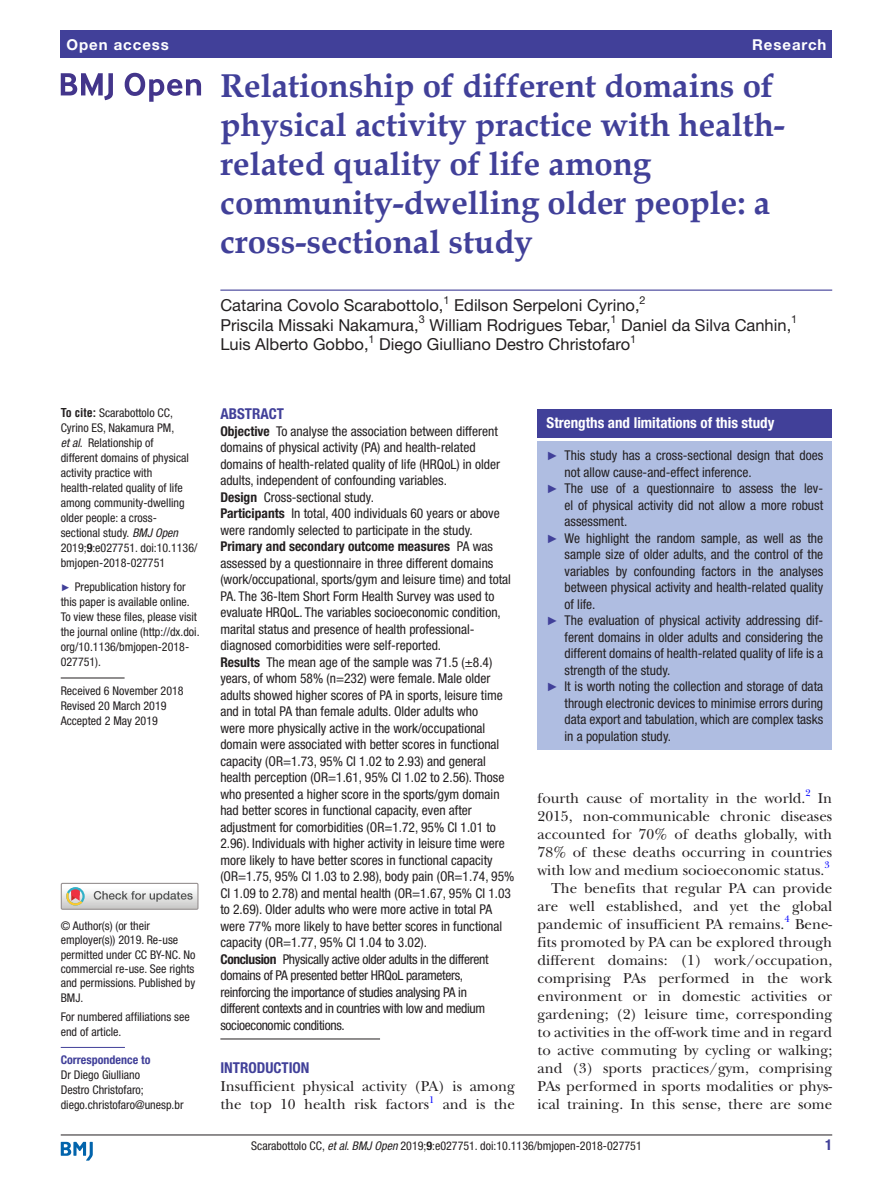
<style>
.page{position:relative;width:893px;height:1191px;background:#fff}
.page>*{position:absolute;margin:0;border:0;box-sizing:border-box;transform-origin:0 0}
.t1{font:700 33px/39px "Book Antiqua";color:#414099}
.t2{font:16.5px "Helvetica Neue LT Std";color:#231f20}
.t3{font:15px/18px "New Baskerville";color:#231f20;text-align:justify}
.t4{font:700 condensed 15px "Helvetica Neue LT Std";color:#fff}
.t5{font:700 condensed 15px "Helvetica Neue LT Std";color:#414099}
.t6{font:700 15px "Helvetica Neue LT Std";letter-spacing:.065em;color:#fff}
.t7{font:condensed 13.5px/16.5px "Helvetica Neue LT Std";color:#231f20}
.t8{font:condensed 12px/15px "Helvetica Neue LT Std";color:#231f20}
.t9{font:700 condensed 12px "Helvetica Neue LT Std";color:#414099}
.t10{font:10.95px "Helvetica Neue LT Std";color:#231f20}
.t11{font:9.9px "New Baskerville";color:#00f}
.s1{font-family:"Helvetica LT Std";font-weight:700}
.s2{font-style:italic}
.s3{font-weight:700}
.s4{font-family:"Arial";font-stretch:normal;font-size:9.75px;color:#414099}
.s5{font-family:"Arial";font-stretch:normal;font-size:12px;color:#414099}
</style>
<div class="page">
<hr style="left:61px;top:1134px;width:771px;height:1px;background:#231f20">
<svg style="left:61px;top:1141px;width:32px;height:19px"></svg>
<div style="left:61px;top:31px;width:771px;height:27px;background:#414099"></div>
<hr style="left:220px;top:289px;width:612px;height:2px;background:#414099">
<hr style="left:61px;top:677px;width:64px;height:1px;background:#231f20">
<hr style="left:61px;top:1047px;width:64px;height:1px;background:#414099">
<svg style="left:61px;top:73px;width:52px;height:27px"></svg>
<svg style="left:125px;top:73px;width:76px;height:29px"></svg>
<div style="left:61px;top:882px;width:138px;height:27px;border:1px solid #969090"></div>
<svg style="left:61px;top:883px;width:137px;height:26px"></svg>
<hr style="left:220px;top:1038px;width:160px;height:1px;background:#231f20">
<div style="left:538px;top:409px;width:294px;height:28px;background:#414099"></div>
<div style="left:538px;top:441px;width:294px;height:308px;background:#afbde1"></div>
<p class="t6" style="left:66px;top:35px;width:104px">Open access</p>
<p class="t6" style="left:752px;top:35px;width:76px">Research</p>
<h1 class="t1" style="left:220px;top:66px;width:566px">Relationship of different domains of physical activity practice with health&shy;related quality of life among community-dwelling older people: a cross-sectional study</h1>
<p class="t2" style="left:220px;top:296px;width:225px">Catarina Covolo Scarabottolo,</p>
<p class="t10" style="left:443px;top:293px;width:8px">1</p>
<p class="t2" style="left:454px;top:296px;width:187px">Edilson Serpeloni Cyrino,</p>
<p class="t10" style="left:640px;top:293px;width:8px">2</p>
<p class="t2" style="left:220px;top:315px;width:200px">Priscila Missaki Nakamura,</p>
<p class="t10" style="left:419px;top:313px;width:8px">3</p>
<p class="t2" style="left:429px;top:315px;width:183px">William Rodrigues Tebar,</p>
<p class="t10" style="left:611px;top:313px;width:8px">1</p>
<p class="t2" style="left:621px;top:315px;width:171px">Daniel da Silva Canhin,</p>
<p class="t10" style="left:791px;top:313px;width:8px">1</p>
<p class="t2" style="left:220px;top:335px;width:150px">Luis Alberto Gobbo,</p>
<p class="t10" style="left:369px;top:332px;width:8px">1</p>
<p class="t2" style="left:379px;top:335px;width:252px">Diego Giulliano Destro Christofaro</p>
<p class="t10" style="left:630px;top:332px;width:8px">1</p>
<p class="t8" style="left:61px;top:405px;width:138px"><span class="s1">To cite:</span> Scarabottolo CC,<br>Cyrino ES, Nakamura PM,<br><span class="s2">et al</span>. Relationship of<br>different domains of physical activity practice with health-related quality of life among community-dwelling older people: a cross&shy;sectional study. <span class="s2">BMJ Open<br></span>2019;<span class="s3">9</span>:e027751. doi:10.1136/ bmjopen-2018-027751</p>
<p class="t8" style="left:61px;top:579px;width:140px"><span class="s4">►</span> Prepublication history for this paper is available online.<br>To view these files, please visit the journal online (http://dx.doi. org/10.1136/bmjopen-2018-<br>027751).</p>
<p class="t8" style="left:61px;top:683px;width:124px">Received 6 November 2018<br>Revised 20 March 2019<br>Accepted 2 May 2019</p>
<p class="t8" style="left:61px;top:918px;width:136px;line-height:14.4px">© Author(s) (or their employer(s)) 2019. Re-use permitted under CC BY-NC. No commercial re-use. See rights and permissions. Published by<br>BMJ.</p>
<p class="t8" style="left:61px;top:1009px;width:130px">For numbered affiliations see end of article.</p>
<p class="t9" style="left:61px;top:1052px;width:91px">Correspondence to</p>
<p class="t8" style="left:61px;top:1067px;width:124px">Dr Diego Giulliano<br>Destro Christofaro; diego.christofaro@unesp.br</p>
<p class="t5" style="left:220px;top:405px;width:65px">Abstract</p>
<p class="t7" style="left:220px;top:423px;width:296px"><span class="s3">Objective</span> To analyse the association between different domains of physical activity (PA) and health-related domains of health-related quality of life (HRQoL) in older adults, independent of confounding variables.<br><span class="s3">Design</span> Cross-sectional study.<br><span class="s3">Participants</span> In total, 400 individuals 60 years or above were randomly selected to participate in the study.<br><span class="s3">Primary and secondary outcome measures</span> PA was assessed by a questionnaire in three different domains (work/occupational, sports/gym and leisure time) and total PA. The 36-Item Short Form Health Survey was used to evaluate HRQoL. The variables socioeconomic condition, marital status and presence of health professional&shy;diagnosed comorbidities were self-reported.<br><span class="s3">Results</span> The mean age of the sample was 71.5 (±8.4) years, of whom 58% (n=232) were female. Male older adults showed higher scores of PA in sports, leisure time and in total PA than female adults. Older adults who<br>were more physically active in the work/occupational domain were associated with better scores in functional capacity (OR=1.73, 95% CI 1.02 to 2.93) and general health perception (OR=1.61, 95% CI 1.02 to 2.56). Those who presented a higher score in the sports/gym domain had better scores in functional capacity, even after adjustment for comorbidities (OR=1.72, 95% CI 1.01 to 2.96). Individuals with higher activity in leisure time were more likely to have better scores in functional capacity (OR=1.75, 95% CI 1.03 to 2.98), body pain (OR=1.74, 95% CI 1.09 to 2.78) and mental health (OR=1.67, 95% CI 1.03 to 2.69). Older adults who were more active in total PA were 77% more likely to have better scores in functional capacity (OR=1.77, 95% CI 1.04 to 3.02).<br><span class="s3">Conclusion</span> Physically active older adults in the different domains of PA presented better HRQoL parameters, reinforcing the importance of studies analysing PA in<br>different contexts and in countries with low and medium socioeconomic conditions.</p>
<p class="t5" style="left:220px;top:1059px;width:91px">Introduction</p>
<p class="t3" style="left:220px;top:1077px;width:296px">Insufficient physical activity (PA) is among the top 10 health risk factors<sup>1</sup></p>
<p class="t3" style="left:443px;top:1095px;width:74px">and is the</p>
<p class="t4" style="left:547px;top:414px;width:229px">Strengths and limitations of this study</p>
<p class="t7" style="left:547px;top:447px;width:278px"><span class="s5">►</span> This study has a cross-sectional design that does</p>
<p class="t7" style="left:565px;top:463px;width:189px">not allow cause-and-effect inference.</p>
<p class="t7" style="left:547px;top:480px;width:278px"><span class="s5">►</span> The use of a questionnaire to assess the lev-</p>
<p class="t7" style="left:565px;top:496px;width:260px">el of physical activity did not allow a more robust</p>
<p class="t7" style="left:565px;top:513px;width:64px">assessment.</p>
<p class="t7" style="left:547px;top:529px;width:278px"><span class="s5">►</span> We highlight the random sample, as well as the</p>
<p class="t7" style="left:565px;top:546px;width:260px">sample size of older adults, and the control of the</p>
<p class="t7" style="left:565px;top:562px;width:260px">variables by confounding factors in the analyses</p>
<p class="t7" style="left:565px;top:579px;width:260px">between physical activity and health-related quality</p>
<p class="t7" style="left:565px;top:595px;width:32px">of life.</p>
<p class="t7" style="left:547px;top:612px;width:278px"><span class="s5">►</span> The evaluation of physical activity addressing dif-</p>
<p class="t7" style="left:565px;top:628px;width:260px">ferent domains in older adults and considering the</p>
<p class="t7" style="left:565px;top:645px;width:260px">different domains of health-related quality of life is a</p>
<p class="t7" style="left:565px;top:661px;width:107px">strength of the study.</p>
<p class="t7" style="left:547px;top:678px;width:278px"><span class="s5">►</span> It is worth noting the collection and storage of data</p>
<p class="t7" style="left:565px;top:694px;width:260px">through electronic devices to minimise errors during</p>
<p class="t7" style="left:565px;top:711px;width:260px">data export and tabulation, which are complex tasks</p>
<p class="t7" style="left:565px;top:727px;width:108px">in a population study.</p>
<p class="t3" style="left:538px;top:789px;width:275px">fourth cause of mortality in the world.<sup>2</sup></p>
<p class="t3" style="left:538px;top:789px;width:296px;text-indent:280px">In 2015, non-communicable chronic diseases accounted for 70% of deaths globally, with 78% of these deaths occurring in countries with low and medium socioeconomic status.</p>
<p class="t11" style="left:824px;top:859px;width:7px">3</p>
<p class="t3" style="left:538px;top:879px;width:296px;text-indent:14px">The benefits that regular PA can provide are well established, and yet the global pandemic of insufficient PA remains.</p>
<p class="t11" style="left:784px;top:913px;width:7px">4</p>
<p class="t3" style="left:538px;top:915px;width:296px;text-indent:257px">Bene&shy;fits promoted by PA can be explored through different domains: (1) work/occupation, comprising PAs performed in the work environment or in domestic activities or gardening; (2) leisure time, corresponding to activities in the off-work time and in regard to active commuting by cycling or walking; and (3) sports practices/gym, comprising PAs performed in sports modalities or phys&shy;ical training. In this sense, there are some</p>
<p class="t8" style="left:251px;top:1137px;width:392px">Scarabottolo CC, <span class="s2">et al</span>. <span class="s2">BMJ Open</span> 2019;<span class="s3">9</span>:e027751. doi:10.1136/bmjopen-2018-027751</p>
<p class="t5" style="left:825px;top:1135px;width:9px">1</p>
</div>
